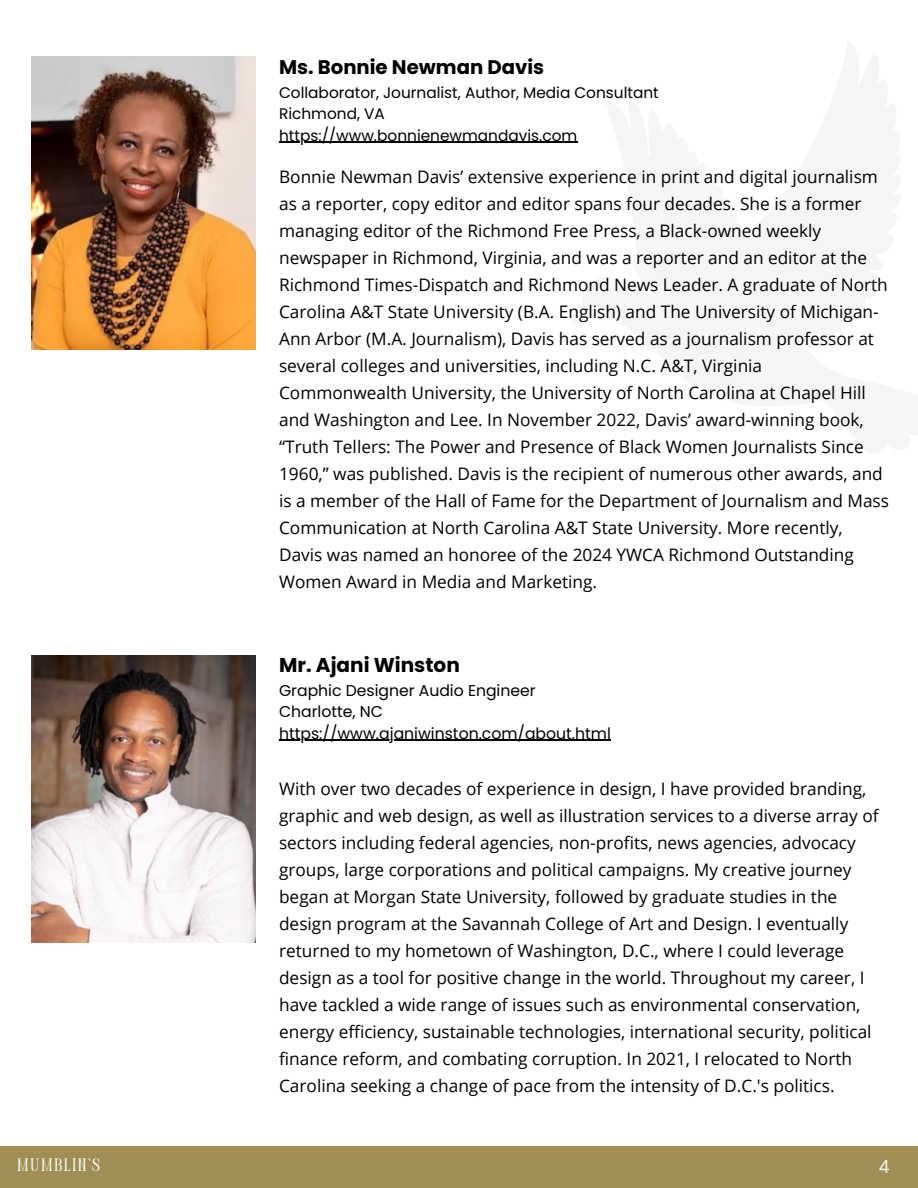
<style>
.page{position:relative;width:918px;height:1188px;background:#fff}
.page>*{position:absolute;margin:0;border:0;box-sizing:border-box;transform-origin:0 0}
.t1{font:700 20.1px "Poppins";color:#000}
.t2{font:700 19.65px "Poppins";color:#000}
.t3{font:semi-condensed 18px "Perandoryv 2";letter-spacing:.12em;color:#fff}
.t4{font:18px "Open Sans";color:#fff}
.t5{font:17.25px/27px "Open Sans";color:#000}
.t6{font:15.6px "Poppins";color:#000}
.t7{font:15.3px "Poppins";color:#000}
</style>
<div class="page">
<div style="left:0;top:1146px;width:918px;height:42px;background:#9f8f54"></div>
<img style="left:32px;top:57px;width:224px;height:292px">
<img style="left:32px;top:655px;width:224px;height:287px">
<hr style="left:279px;top:740px;width:332px;height:1px;background:#000">
<hr style="left:279px;top:142px;width:298px;height:1px;background:#000">
<h1 class="t2" style="left:279px;top:54px;width:267px">Ms. Bonnie Newman Davis</h1>
<p class="t7" style="left:279px;top:82px;width:381px">Collaborator, Journalist, Author, Media Consultant</p>
<p class="t7" style="left:279px;top:103px;width:107px">Richmond, VA</p>
<p class="t7" style="left:279px;top:124px;width:300px">https://www.bonnienewmandavis.com</p>
<h1 class="t5" style="left:279px;top:163px;width:612px">Bonnie Newman Davis’ extensive experience in print and digital journalism as a reporter, copy editor and editor spans four decades. She is a former managing editor of the Richmond Free Press, a Black-owned weekly newspaper in Richmond, Virginia, and was a reporter and an editor at the Richmond Times-Dispatch and Richmond News Leader. A graduate of North Carolina A&amp;T State University (B.A. English) and The University of Michigan-Ann Arbor (M.A. Journalism), Davis has served as a journalism professor at several colleges and universities, including N.C. A&amp;T, Virginia Commonwealth University, the University of North Carolina at Chapel Hill and Washington and Lee. In November 2022, Davis’ award-winning book, “Truth Tellers: The Power and Presence of Black Women Journalists Since 1960,” was published. Davis is the recipient of numerous other awards, and is a member of the Hall of Fame for the Department of Journalism and Mass Communication at North Carolina A&amp;T State University. More recently, Davis was named an honoree of the 2024 YWCA Richmond Outstanding Women Award in Media and Marketing.</h1>
<p class="t1" style="left:279px;top:651px;width:182px">Mr. Ajani Winston</p>
<p class="t6" style="left:279px;top:680px;width:258px">Graphic Designer Audio Engineer</p>
<p class="t6" style="left:279px;top:701px;width:105px">Charlotte, NC</p>
<p class="t6" style="left:279px;top:722px;width:333px">https://www.ajaniwinston.com/about.html</p>
<h1 class="t5" style="left:279px;top:775px;width:601px">With over two decades of experience in design, I have provided branding, graphic and web design, as well as illustration services to a diverse array of sectors including federal agencies, non-profits, news agencies, advocacy groups, large corporations and political campaigns. My creative journey began at Morgan State University, followed by graduate studies in the design program at the Savannah College of Art and Design. I eventually returned to my hometown of Washington, D.C., where I could leverage design as a tool for positive change in the world. Throughout my career, I have tackled a wide range of issues such as environmental conservation, energy efficiency, sustainable technologies, international security, political finance reform, and combating corruption. In 2021, I relocated to North Carolina seeking a change of pace from the intensity of D.C.'s politics.</h1>
<p class="t3" style="left:18px;top:1157px;width:84px">MUMBLIN’S</p>
<p class="t4" style="left:879px;top:1153px;width:12px">4</p>
</div>
